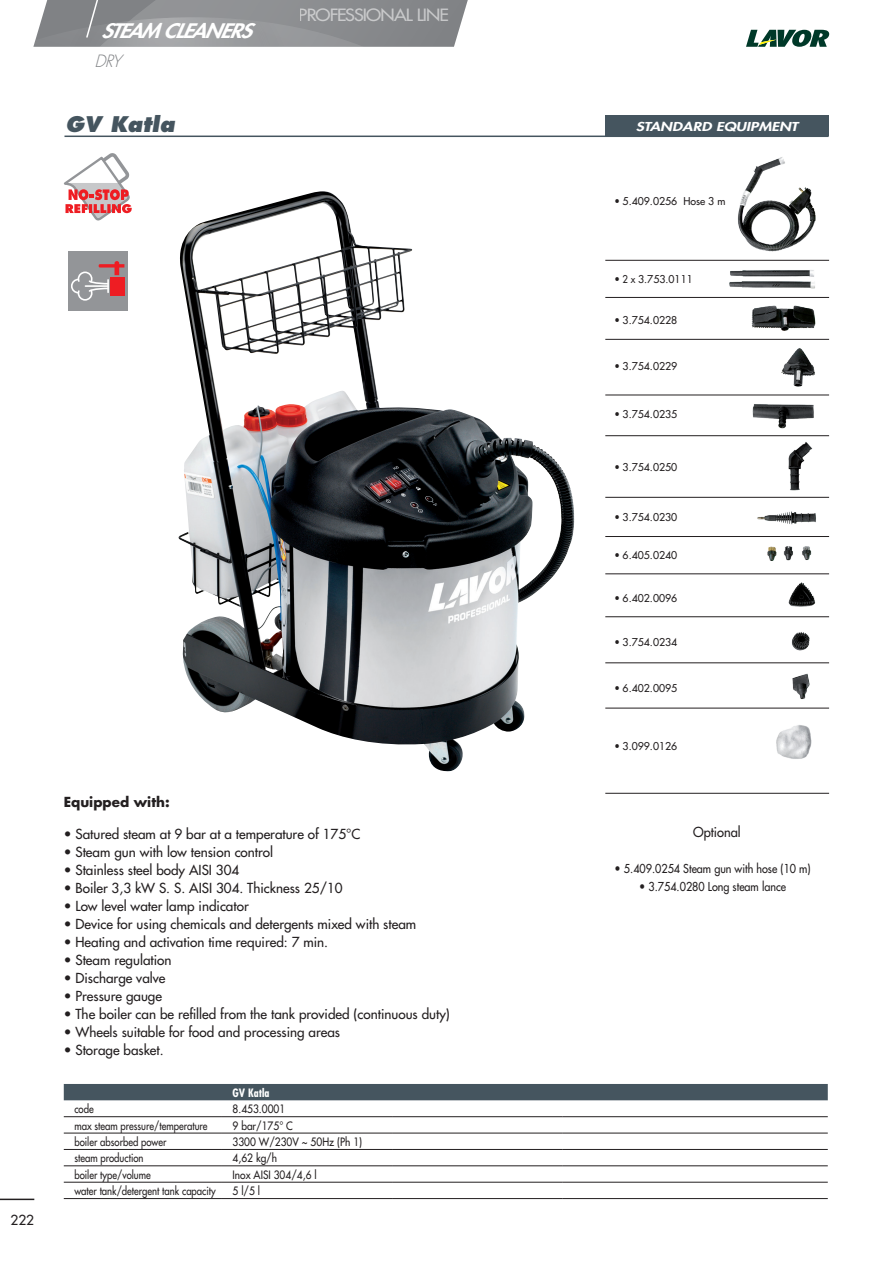
<style>
.page{position:relative;width:893px;height:1263px;background:#fff}
.page>*{position:absolute;margin:0;border:0;box-sizing:border-box;transform-origin:0 0}
.t1{font:italic 800 21px "Futura Std";color:#45555f}
.t2{font:italic 800 19.5px "Futura Std";letter-spacing:-.07em;color:#fff;scale:1.1 1}
.t3{font:500 16.5px "Futura Std";letter-spacing:-.05em;color:#fff;scale:1.1 1}
.t4{font:italic 300 16.5px "Futura Std";color:#808285}
.t5{font:500 13.5px "Futura Std";color:#231f20}
.t6{font:700 13.5px "Futura Std";color:#231f20}
.t7{font:500 13.5px "Futura Std";color:#231f20;scale:.95 1}
.t8{font:500 12px "Futura Std";color:#231f20;scale:.9 1}
.t9{font:italic 800 12px "Futura Std";color:#fff;scale:1.3 1}
.t10{font:500 11.25px "Futura Std";color:#231f20;scale:.85 1}
.t11{font:500 11.25px "Futura Std";color:#231f20;scale:.9 1}
.t12{font:700 condensed 11.25px "Futura Std";color:#fff}
.t13{font:500 10.5px "Futura Std";color:#231f20;scale:.9 1}
</style>
<div class="page">
<svg style="left:33px;top:0;width:435px;height:47px;background:#929396"></svg>
<hr style="left:0;top:1198px;width:34px;height:2px;background:#231f20">
<svg style="left:746px;top:30px;width:83px;height:17px"></svg>
<hr style="left:64px;top:136px;width:765px;height:1px;background:#45555f">
<div style="left:605px;top:115px;width:224px;height:21px;background:#45555f"></div>
<div style="left:64px;top:1084px;width:764px;height:16px;background:#45555f"></div>
<hr style="left:64px;top:1116px;width:158px;height:1px;background:#231f20">
<hr style="left:222px;top:1116px;width:170px;height:1px;background:#231f20">
<hr style="left:392px;top:1116px;width:170px;height:1px;background:#231f20">
<hr style="left:562px;top:1116px;width:266px;height:1px;background:#231f20">
<hr style="left:64px;top:1133px;width:158px;height:1px;background:#231f20">
<hr style="left:222px;top:1133px;width:170px;height:1px;background:#231f20">
<hr style="left:392px;top:1133px;width:170px;height:1px;background:#231f20">
<hr style="left:562px;top:1133px;width:266px;height:1px;background:#231f20">
<hr style="left:64px;top:1149px;width:158px;height:1px;background:#231f20">
<hr style="left:222px;top:1149px;width:170px;height:1px;background:#231f20">
<hr style="left:392px;top:1149px;width:170px;height:1px;background:#231f20">
<hr style="left:562px;top:1149px;width:266px;height:1px;background:#231f20">
<hr style="left:64px;top:1165px;width:158px;height:1px;background:#231f20">
<hr style="left:222px;top:1165px;width:170px;height:1px;background:#231f20">
<hr style="left:392px;top:1165px;width:170px;height:1px;background:#231f20">
<hr style="left:562px;top:1165px;width:266px;height:1px;background:#231f20">
<hr style="left:64px;top:1182px;width:158px;height:1px;background:#231f20">
<hr style="left:222px;top:1182px;width:170px;height:1px;background:#231f20">
<hr style="left:392px;top:1182px;width:170px;height:1px;background:#231f20">
<hr style="left:562px;top:1182px;width:266px;height:1px;background:#231f20">
<hr style="left:64px;top:1198px;width:158px;height:1px;background:#231f20">
<hr style="left:222px;top:1198px;width:170px;height:1px;background:#231f20">
<hr style="left:392px;top:1198px;width:170px;height:1px;background:#231f20">
<hr style="left:562px;top:1198px;width:266px;height:1px;background:#231f20">
<img style="left:178px;top:191px;width:396px;height:581px">
<div style="left:68px;top:252px;width:59px;height:59px;background:#939598"></div>
<svg style="left:71px;top:261px;width:53px;height:40px"></svg>
<hr style="left:605px;top:260px;width:224px;height:1px;background:#231f20">
<hr style="left:605px;top:297px;width:224px;height:1px;background:#231f20">
<hr style="left:605px;top:339px;width:224px;height:1px;background:#231f20">
<hr style="left:605px;top:395px;width:224px;height:1px;background:#231f20">
<hr style="left:605px;top:435px;width:224px;height:1px;background:#231f20">
<hr style="left:605px;top:497px;width:224px;height:1px;background:#231f20">
<hr style="left:605px;top:536px;width:224px;height:1px;background:#231f20">
<hr style="left:605px;top:574px;width:224px;height:1px;background:#231f20">
<hr style="left:605px;top:616px;width:224px;height:1px;background:#231f20">
<hr style="left:605px;top:662px;width:224px;height:1px;background:#231f20">
<hr style="left:605px;top:708px;width:224px;height:1px;background:#231f20">
<hr style="left:605px;top:793px;width:224px;height:1px;background:#231f20">
<img style="left:738px;top:157px;width:78px;height:95px">
<img style="left:729px;top:270px;width:86px;height:19px">
<img style="left:751px;top:305px;width:65px;height:26px">
<img style="left:775px;top:348px;width:46px;height:47px">
<img style="left:752px;top:404px;width:62px;height:25px">
<img style="left:788px;top:442px;width:25px;height:49px">
<img style="left:757px;top:511px;width:59px;height:14px">
<img style="left:767px;top:546px;width:45px;height:15px">
<img style="left:788px;top:582px;width:28px;height:25px">
<img style="left:791px;top:632px;width:19px;height:19px">
<img style="left:792px;top:673px;width:18px;height:26px">
<img style="left:776px;top:725px;width:36px;height:34px">
<svg style="left:63px;top:153px;width:69px;height:68px"></svg>
<h2 class="t2" style="left:101px;top:18px;width:138px">STEAM CLEANERS</h2>
<p class="t4" style="left:94px;top:51px;width:34px">DRY</p>
<h1 class="t1" style="left:66px;top:110px;width:110px">GV Katla</h1>
<p class="t3" style="left:299px;top:4px;width:138px">PROFESSIONAL LINE</p>
<p class="t5" style="left:11px;top:1212px;width:25px">222</p>
<p class="t6" style="left:64px;top:793px;width:108px">Equipped with:</p>
<p class="t5" style="left:64px;top:825px;width:298px">• Satured steam at 9 bar at a temperature of 175°C</p>
<p class="t5" style="left:64px;top:843px;width:211px">• Steam gun with low tension control</p>
<p class="t5" style="left:64px;top:861px;width:177px">• Stainless steel body AISI 304</p>
<p class="t5" style="left:64px;top:879px;width:280px">• Boiler 3,3 kW S. S. AISI 304. Thickness 25/10</p>
<p class="t5" style="left:64px;top:897px;width:186px">• Low level water lamp indicator</p>
<p class="t5" style="left:64px;top:915px;width:354px">• Device for using chemicals and detergents mixed with steam</p>
<p class="t5" style="left:64px;top:933px;width:266px">• Heating and activation time required: 7 min.</p>
<p class="t5" style="left:64px;top:951px;width:109px">• Steam regulation</p>
<p class="t5" style="left:64px;top:969px;width:103px">• Discharge valve</p>
<p class="t5" style="left:64px;top:987px;width:100px">• Pressure gauge</p>
<p class="t5" style="left:64px;top:1005px;width:388px">• The boiler can be refilled from the tank provided (continuous duty)</p>
<p class="t5" style="left:64px;top:1023px;width:278px">• Wheels suitable for food and processing areas</p>
<p class="t5" style="left:64px;top:1041px;width:101px">• Storage basket.</p>
<p class="t12" style="left:233px;top:1086px;width:38px">GV Katla</p>
<p class="t10" style="left:74px;top:1102px;width:24px">code</p>
<p class="t11" style="left:233px;top:1102px;width:60px">8.453.0001</p>
<p class="t10" style="left:74px;top:1118px;width:158px">max steam pressure/temperature</p>
<p class="t11" style="left:233px;top:1118px;width:69px">9 bar/175° C</p>
<p class="t10" style="left:74px;top:1135px;width:110px">boiler absorbed power</p>
<p class="t11" style="left:233px;top:1135px;width:145px">3300 W/230V ~ 50Hz (Ph 1)</p>
<p class="t10" style="left:74px;top:1151px;width:83px">steam production</p>
<p class="t11" style="left:233px;top:1151px;width:51px">4,62 kg/h</p>
<p class="t10" style="left:74px;top:1167px;width:91px">boiler type/volume</p>
<p class="t11" style="left:233px;top:1167px;width:95px">Inox AISI 304/4,6 l</p>
<p class="t10" style="left:74px;top:1184px;width:168px">water tank/detergent tank capacity</p>
<p class="t11" style="left:233px;top:1184px;width:32px">5 l/5 l</p>
<p class="t9" style="left:636px;top:119px;width:126px">STANDARD EQUIPMENT</p>
<p class="t13" style="left:614px;top:195px;width:125px">• 5.409.0256 Hose 3 m</p>
<p class="t13" style="left:614px;top:273px;width:89px">• 2 x 3.753.0111</p>
<p class="t13" style="left:614px;top:313px;width:71px">• 3.754.0228</p>
<p class="t13" style="left:614px;top:360px;width:71px">• 3.754.0229</p>
<p class="t13" style="left:614px;top:407px;width:71px">• 3.754.0235</p>
<p class="t13" style="left:614px;top:460px;width:71px">• 3.754.0250</p>
<p class="t13" style="left:614px;top:511px;width:71px">• 3.754.0230</p>
<p class="t13" style="left:614px;top:548px;width:71px">• 6.405.0240</p>
<p class="t13" style="left:614px;top:591px;width:71px">• 6.402.0096</p>
<p class="t13" style="left:614px;top:636px;width:71px">• 3.754.0234</p>
<p class="t13" style="left:614px;top:681px;width:71px">• 6.402.0095</p>
<p class="t13" style="left:614px;top:739px;width:71px">• 3.099.0126</p>
<p class="t7" style="left:693px;top:823px;width:52px">Optional</p>
<p class="t8" style="left:615px;top:861px;width:219px">• 5.409.0254 Steam gun with hose (10 m)</p>
<p class="t8" style="left:639px;top:879px;width:165px">• 3.754.0280 Long steam lance</p>
</div>
